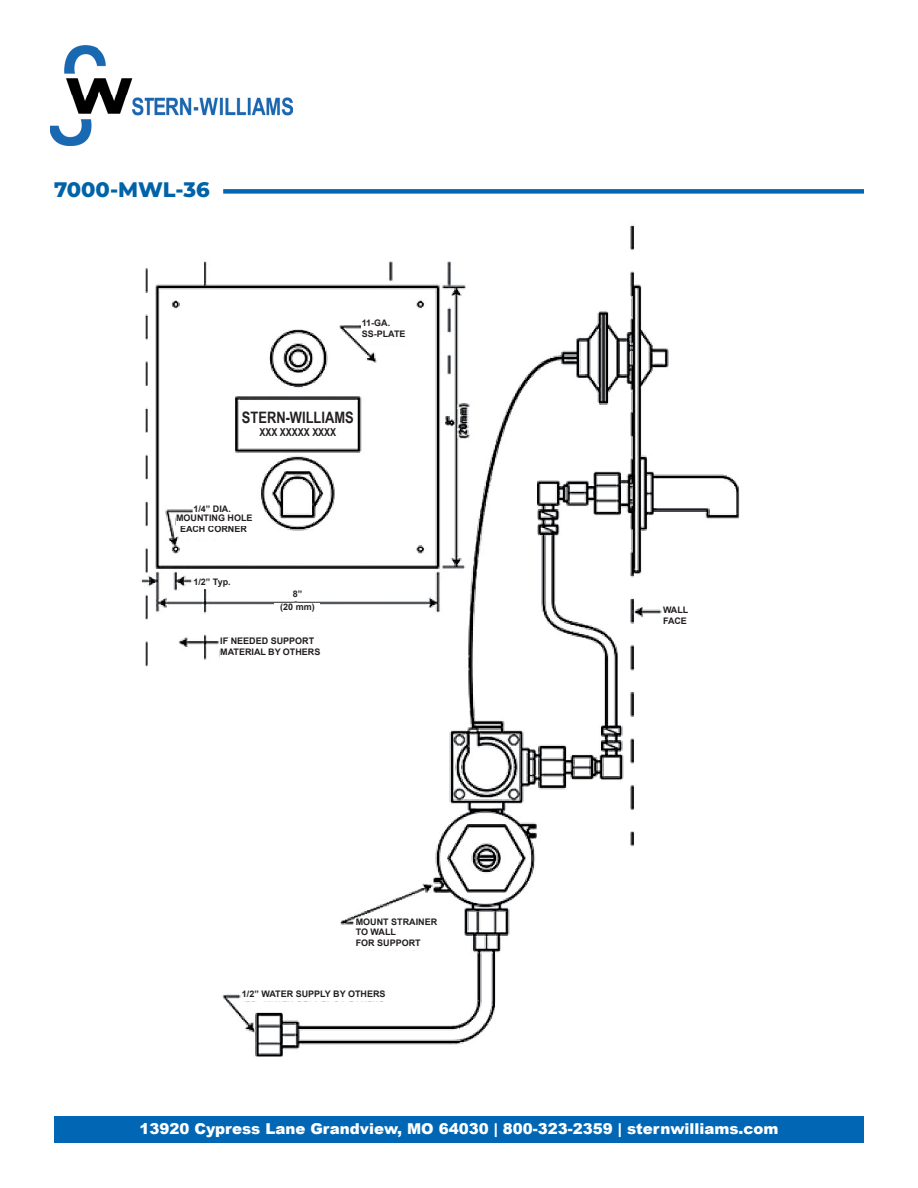
<style>
.page{position:relative;width:918px;height:1188px;background:#fff}
.page>*{position:absolute;margin:0;border:0;box-sizing:border-box;transform-origin:0 0}
.t1{font:800 21px "Montserrat";color:#0163a7}
.t2{font:700 15.75px "Arial Narrow";color:#231f20}
.t3{font:900 15px "Arial";color:#fff}
.t4{font:700 10.95px "Arial Narrow";color:#231f20}
.t5{font:700 9px/10.8px "Arial";color:#231f20}
</style>
<div class="page">
<div style="left:54px;top:1116px;width:810px;height:27px;background:#0167b4"></div>
<img style="left:50px;top:45px;width:243px;height:100px">
<div style="left:223px;top:189px;width:641px;height:5px;background:#0167b4"></div>
<img style="left:140px;top:224px;width:600px;height:833px">
<div style="left:362px;top:320px;width:68px;height:24px;background:#fff"></div>
<div style="left:180px;top:526px;width:80px;height:13px;background:#fff"></div>
<div style="left:220px;top:638px;width:100px;height:28px;background:#fff"></div>
<div style="left:663px;top:607px;width:100px;height:28px;background:#fff"></div>
<div style="left:356px;top:918px;width:100px;height:31px;background:#fff"></div>
<div style="left:242px;top:991px;width:154px;height:10px;background:#fff"></div>
<div style="left:193px;top:506px;width:46px;height:10px;background:#fff"></div>
<div style="left:193px;top:575px;width:46px;height:14px;background:#fff"></div>
<div style="left:274px;top:587px;width:46px;height:14px;background:#fff"></div>
<div style="left:274px;top:604px;width:46px;height:13px;background:#fff"></div>
<div style="left:176px;top:515px;width:80px;height:11px;background:#fff"></div>
<div style="left:241px;top:412px;width:114px;height:14px;background:#fff"></div>
<div style="left:241px;top:428px;width:114px;height:14px;background:#fff"></div>
<h1 class="t1" style="left:54px;top:174px;width:157px">7000-MWL-36</h1>
<p class="t5" style="left:362px;top:318px;width:45px">11-GA.<br>SS-PLATE</p>
<h2 class="t2" style="left:242px;top:406px;width:113px">STERN-WILLIAMS</h2>
<p class="t4" style="left:259px;top:424px;width:78px">XXX XXXXX XXXX</p>
<p class="t5" style="left:193px;top:504px;width:39px">1/4” DIA.</p>
<p class="t5" style="left:176px;top:513px;width:78px">MOUNTING HOLE</p>
<p class="t5" style="left:180px;top:524px;width:68px">EACH CORNER</p>
<p class="t5" style="left:193px;top:576px;width:39px">1/2” Typ.</p>
<p class="t5" style="left:280px;top:587px;width:36px;line-height:13.4px;text-align:center">8”<br>(20 mm)</p>
<p class="t5" style="left:220px;top:636px;width:102px">IF NEEDED SUPPORT<br>MATERIAL BY OTHERS</p>
<p class="t5" style="left:356px;top:916px;width:83px">MOUNT STRAINER<br>TO WALL<br>FOR SUPPORT</p>
<p class="t5" style="left:242px;top:989px;width:145px">1/2” WATER SUPPLY BY OTHERS</p>
<p class="t5" style="left:663px;top:605px;width:27px">WALL<br>FACE</p>
<h3 class="t3" style="left:139px;top:1118px;width:641px">13920 Cypress Lane Grandview, MO 64030 | 800-323-2359 | sternwilliams.com</h3>
</div>
